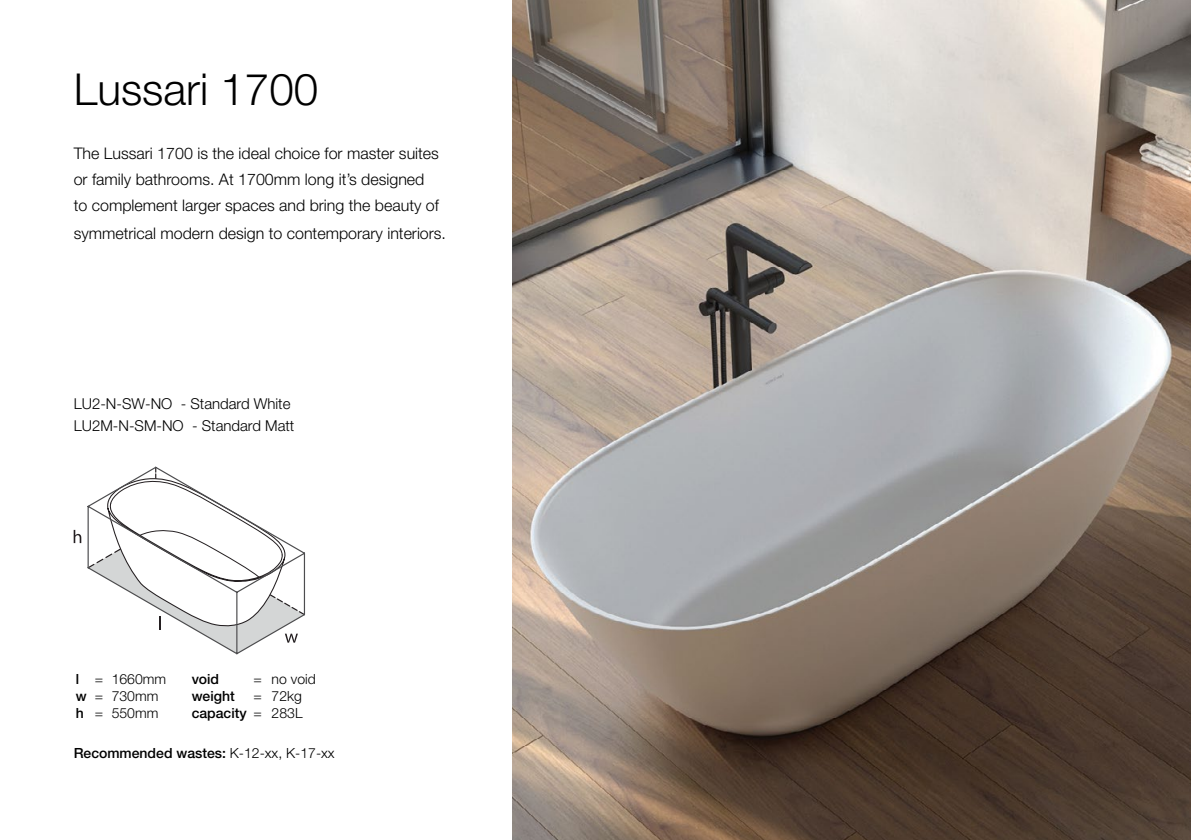
<style>
.page{position:relative;width:1191px;height:840px;background:#fff}
.page>*{position:absolute;margin:0;border:0;box-sizing:border-box;transform-origin:0 0}
.t1{font:300 44px "Helvetica Neue LT Pro";color:#000}
.t2{font:300 16px/26px "Helvetica Neue LT Pro";color:#000}
.t3{font:300 15px/22px "Helvetica Neue LT Pro";color:#000}
.t4{font:500 14px "Helvetica Neue LT Pro";color:#000}
.t5{font:300 14px "Helvetica Neue LT Pro";color:#000}
.s1{font-weight:500}
.s2{font-weight:300}
</style>
<div class="page">
<img style="left:512px;top:0;width:679px;height:839px">
<svg style="left:74px;top:467px;width:232px;height:186px"></svg>
<h1 class="t1" style="left:74px;top:63px;width:246px">Lussari 1700</h1>
<p class="t2" style="left:74px;top:140px;width:367px">The Lussari 1700 is the ideal choice for master suites or family bathrooms. At 1700mm long it’s designed to complement larger spaces and bring the beauty of</p>
<p class="t2" style="left:74px;top:220px;width:374px">symmetrical modern design to contemporary interiors.</p>
<p class="t3" style="left:74px;top:391px;width:222px">LU2-N-SW-NO - Standard White<br>LU2M-N-SM-NO - Standard Matt</p>
<p class="t5" style="left:76px;top:670px;width:92px"><span class="s1">l</span> = 1660mm</p>
<p class="t4" style="left:192px;top:670px;width:29px">void</p>
<p class="t5" style="left:253px;top:670px;width:64px">= no void</p>
<p class="t5" style="left:76px;top:686px;width:84px"><span class="s1">w</span> = 730mm</p>
<p class="t4" style="left:192px;top:687px;width:45px">weight</p>
<p class="t5" style="left:253px;top:686px;width:50px">= 72kg</p>
<p class="t5" style="left:76px;top:703px;width:84px"><span class="s1">h</span> = 550mm</p>
<p class="t4" style="left:192px;top:704px;width:112px">capacity <span class="s2">= 283L</span></p>
<p class="t4" style="left:74px;top:744px;width:262px">Recommended wastes: <span class="s2">K-12-xx, K-17-xx</span></p>
</div>
